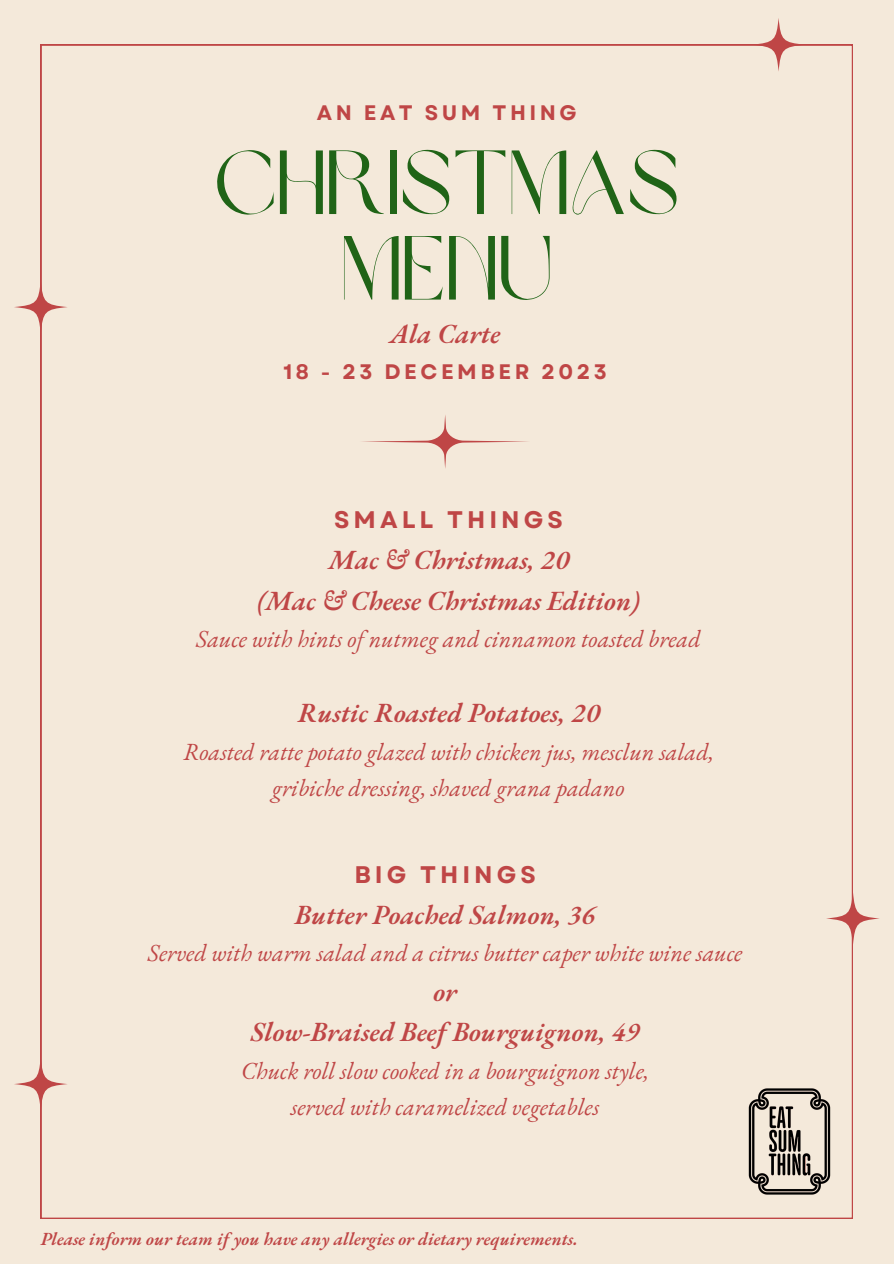
<style>
.page{position:relative;width:894px;height:1264px;background:#fff}
.page>*{position:absolute;margin:0;border:0;box-sizing:border-box;transform-origin:0 0}
.t1{font:90px/85.5px "Brown Sugar";color:#206417;text-align:center}
.t2{font:italic 600 27px "EB Garamond";color:#bf4646}
.t3{font:italic 24px/36px "EB Garamond";color:#bf4646;text-align:center}
.t4{font:700 24px "Garet";letter-spacing:.17em;color:#bf4646}
.t5{font:700 21px "Garet";letter-spacing:.17em;color:#bf4646}
.t6{font:italic 600 18px "EB Garamond";color:#bf4646}
</style>
<div class="page">
<div style="left:0;top:0;width:893px;height:1263px;background:#f4e9da"></div>
<svg style="left:362px;top:415px;width:166px;height:53px"></svg>
<svg style="left:14px;top:280px;width:54px;height:54px"></svg>
<svg style="left:825px;top:891px;width:54px;height:54px"></svg>
<img style="left:748px;top:1088px;width:83px;height:107px">
<svg style="left:751px;top:18px;width:54px;height:54px"></svg>
<svg style="left:14px;top:1057px;width:54px;height:53px"></svg>
<p class="t5" style="left:317px;top:98px;width:261px">AN EAT SUM THING</p>
<p class="t1" style="left:214px;top:149px;width:467px">CHRISTMAS<br>MENU</p>
<p class="t2" style="left:390px;top:315px;width:112px">Ala Carte</p>
<p class="t5" style="left:283px;top:356px;width:325px">18 - 23 DECEMBER 2023</p>
<p class="t4" style="left:334px;top:502px;width:230px">SMALL THINGS</p>
<p class="t2" style="left:328px;top:542px;width:241px">Mac &amp; Christmas, 20</p>
<p class="t2" style="left:257px;top:582px;width:383px">(Mac &amp; Cheese Christmas Edition)</p>
<p class="t3" style="left:196px;top:620px;width:506px">Sauce with hints of nutmeg and cinnamon toasted bread</p>
<p class="t2" style="left:298px;top:695px;width:303px">Rustic Roasted Potatoes, 20</p>
<p class="t3" style="left:183px;top:733px;width:532px">Roasted ratte potato glazed with chicken jus, mesclun salad, gribiche dressing, shaved grana padano</p>
<p class="t4" style="left:354px;top:857px;width:183px">BIG THINGS</p>
<p class="t2" style="left:295px;top:897px;width:302px">Butter Poached Salmon, 36</p>
<p class="t3" style="left:148px;top:934px;width:596px">Served with warm salad and a citrus butter caper white wine sauce</p>
<p class="t2" style="left:433px;top:973px;width:25px">or</p>
<p class="t2" style="left:251px;top:1014px;width:390px">Slow-Braised Beef Bourguignon, 49</p>
<p class="t3" style="left:241px;top:1051px;width:409px">Chuck roll slow cooked in a bourguignon style,</p>
<p class="t3" style="left:291px;top:1087px;width:310px">served with caramelized vegetables</p>
<p class="t6" style="left:41px;top:1226px;width:538px">Please inform our team if you have any allergies or dietary requirements.</p>
</div>
